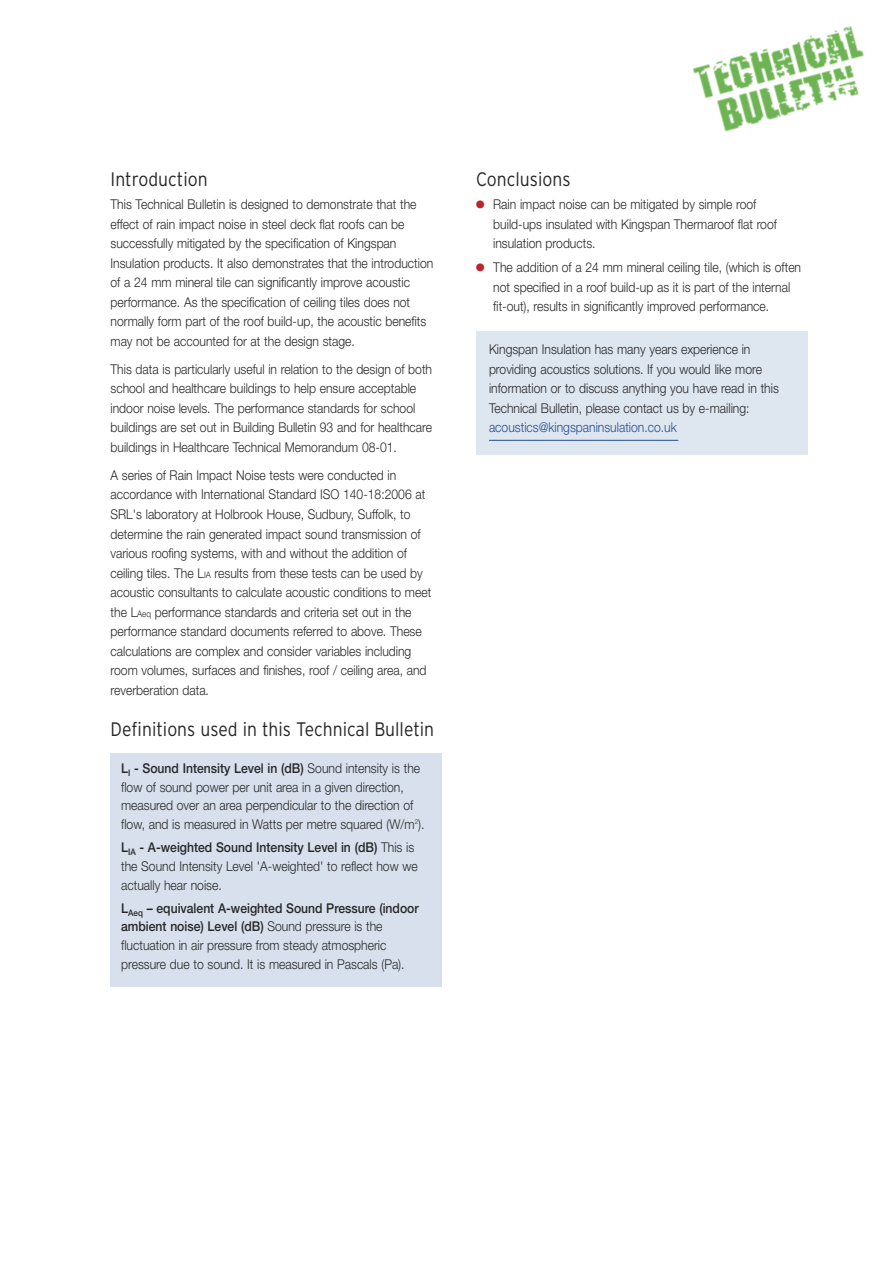
<style>
.page{position:relative;width:893px;height:1263px;background:#fff}
.page>*{position:absolute;margin:0;border:0;box-sizing:border-box;transform-origin:0 0}
.t1{font:300 19.5px "Interstate";color:#272627;scale:.9 1}
.t2{font:300 13.5px/19.5px "Helvetica Neue";color:#272627;scale:.9 1}
.t3{font:300 13.5px "Helvetica Neue";color:#244d8f;scale:.9 1}
.s1{font-size:9px}
.s2{font-weight:500}
.s3{color:#bb262c}
</style>
<div class="page">
<img style="left:692px;top:26px;width:172px;height:106px">
<div style="left:476px;top:332px;width:332px;height:123px;background:#dee6ef"></div>
<div style="left:111px;top:753px;width:331px;height:233px;background:#d7e0ec"></div>
<hr style="left:489px;top:440px;width:189px;height:1px;background:#244d8f">
<h1 class="t1" style="left:111px;top:168px;width:109px">Introduction</h1>
<p class="t2" style="left:111px;top:196px;width:360px">This Technical Bulletin is designed to demonstrate that the effect of rain impact noise in steel deck flat roofs can be successfully mitigated by the specification of Kingspan Insulation products. It also demonstrates that the introduction of a 24 mm mineral tile can significantly improve acoustic performance. As the specification of ceiling tiles does not normally form part of the roof build-up, the acoustic benefits may not be accounted for at the design stage.</p>
<p class="t2" style="left:111px;top:361px;width:359px">This data is particularly useful in relation to the design of both school and healthcare buildings to help ensure acceptable indoor noise levels. The performance standards for school buildings are set out in Building Bulletin 93 and for healthcare buildings in Healthcare Technical Memorandum 08-01.</p>
<p class="t2" style="left:111px;top:467px;width:358px">A series of Rain Impact Noise tests were conducted in accordance with International Standard ISO 140-18:2006 at SRL's laboratory at Holbrook House, Sudbury, Suffolk, to determine the rain generated impact sound transmission of various roofing systems, with and without the addition of ceiling tiles. The L<span class="s1">IA</span> results from these tests can be used by acoustic consultants to calculate acoustic conditions to meet the L<span class="s1">Aeq</span> performance standards and criteria set out in the performance standard documents referred to above. These calculations are complex and consider variables including room volumes, surfaces and finishes, roof / ceiling area, and reverberation data.</p>
<h1 class="t1" style="left:111px;top:717px;width:361px">Definitions used in this Technical Bulletin</h1>
<p class="t2" style="left:121px;top:760px;width:338px;line-height:18.8px"><span class="s2">L</span><sub>I</sub> <span class="s2">- Sound Intensity Level in (dB)</span> Sound intensity is the flow of sound power per unit area in a given direction, measured over an area perpendicular to the direction of flow, and is measured in Watts per metre squared (W/m<sup>2</sup>).</p>
<p class="t2" style="left:121px;top:839px;width:331px;line-height:18.8px"><span class="s2">L</span><sub>IA</sub> <span class="s2">- A-weighted Sound Intensity Level in (dB)</span> This is the Sound Intensity Level 'A-weighted' to reflect how we actually hear noise.</p>
<p class="t2" style="left:121px;top:900px;width:332px;line-height:18.8px"><span class="s2">L</span><sub>Aeq</sub> <span class="s2">– equivalent A-weighted Sound Pressure (indoor ambient noise) Level (dB)</span> Sound pressure is the fluctuation in air pressure from steady atmospheric pressure due to sound. It is measured in Pascals (Pa).</p>
<h1 class="t1" style="left:476px;top:168px;width:106px">Conclusions</h1>
<p class="t2" style="left:493px;top:196px;width:317px;text-indent:-17px"><span class="s3">●</span> Rain impact noise can be mitigated by simple roof build-ups insulated with Kingspan Thermaroof flat roof insulation products.</p>
<p class="t2" style="left:493px;top:259px;width:344px;text-indent:-17px"><span class="s3">●</span> The addition of a 24 mm mineral ceiling tile, (which is often not specified in a roof build-up as it is part of the internal fit-out), results in significantly improved performance.</p>
<p class="t2" style="left:489px;top:341px;width:324px">Kingspan Insulation has many years experience in providing acoustics solutions. If you would like more information or to discuss anything you have read in this Technical Bulletin, please contact us by e-mailing:</p>
<p class="t3" style="left:489px;top:422px;width:210px">acoustics@kingspaninsulation.co.uk</p>
</div>
